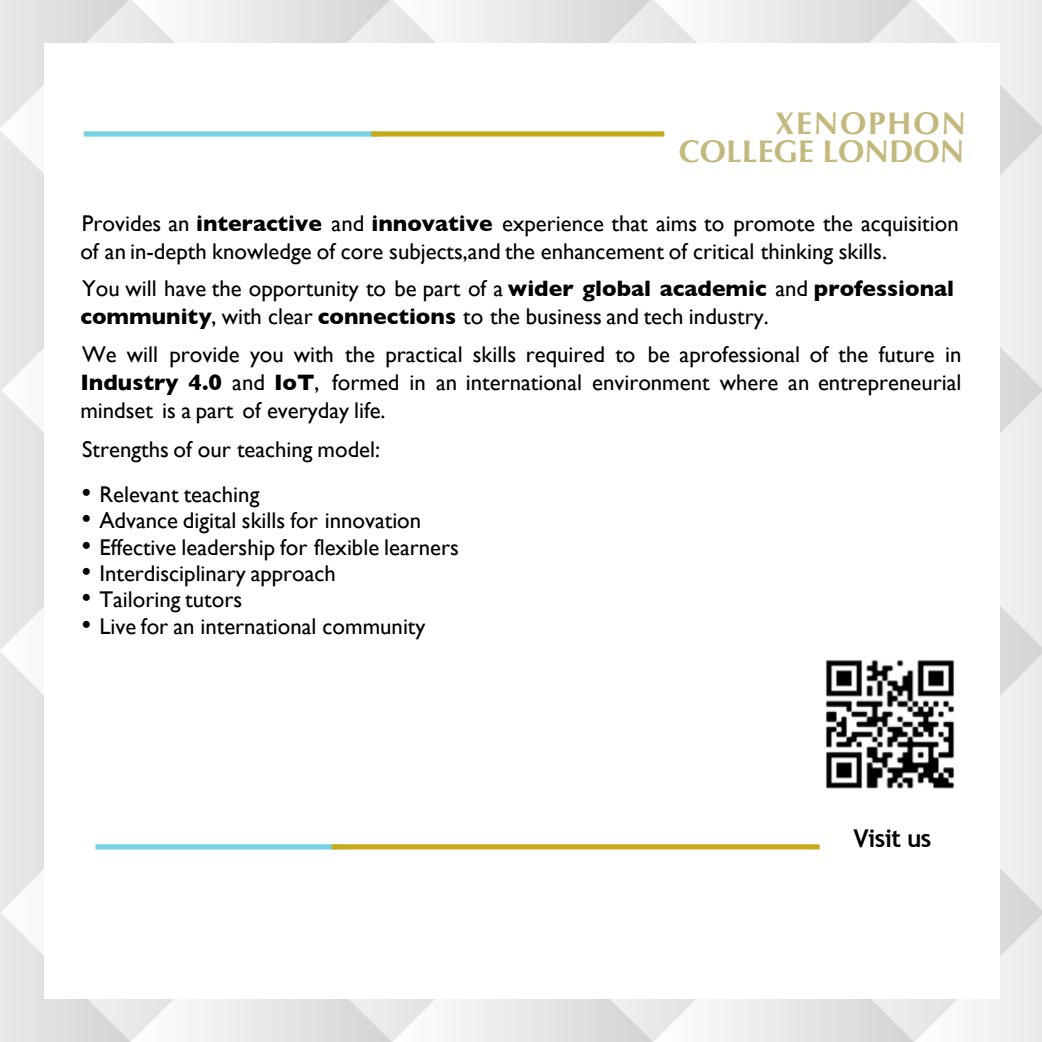
<style>
.page{position:relative;width:1042px;height:1042px;background:#fff}
.page>*{position:absolute;margin:0;border:0;box-sizing:border-box;transform-origin:0 0}
.t1{font:700 31.5px "Optima";color:#c3b97f}
.t2{font:700 31.5px "Optima";letter-spacing:.055em;color:#c3b97f}
.t3{font:700 24.5px "Trebuchet MS";letter-spacing:-.03em;color:#000}
.t4{font:22.75px/28.2px "Gill Sans";color:#000}
.s1{font-weight:700}
.s2{font-size:28px}
</style>
<div class="page">
<img style="left:1px;top:0;width:1040px;height:1041px">
<div style="left:44px;top:43px;width:955px;height:955px;background:#fff"></div>
<div style="left:95px;top:844px;width:243px;height:5px;background:#75d2e4"></div>
<div style="left:331px;top:844px;width:488px;height:5px;background:#c7aa1c"></div>
<img style="left:825px;top:660px;width:130px;height:129px">
<div style="left:84px;top:131px;width:295px;height:5px;background:#75d2e4"></div>
<div style="left:371px;top:131px;width:293px;height:5px;background:#c7aa1c"></div>
<h1 class="t2" style="left:775px;top:105px;width:192px">XENOPHON</h1>
<h1 class="t1" style="left:678px;top:133px;width:287px">COLLEGE LONDON</h1>
<p class="t4" style="left:80px;top:209px;width:879px">Provides an <span class="s1">interactive</span> and <span class="s1">innovative</span> experience that aims to promote the acquisition of an in-depth knowledge of core subjects,and the enhancement of critical thinking skills.</p>
<p class="t4" style="left:80px;top:273px;width:875px">You will have the opportunity to be part of a <span class="s1">wider global academic</span> and <span class="s1">professional community</span>, with clear <span class="s1">connections</span> to the business and tech industry.</p>
<p class="t4" style="left:80px;top:340px;width:882px;text-align:justify">We will provide you with the practical skills required to be aprofessional of the future in <span class="s1">Industry 4.0</span> and <span class="s1">IoT</span>, formed in an international environment where an entrepreneurial mindset is a part of everyday life.</p>
<p class="t4" style="left:82px;top:434px;width:299px">Strengths of our teaching model:</p>
<p class="t4" style="left:81px;top:480px;width:179px"><span class="s2">•</span> Relevant teaching</p>
<p class="t4" style="left:81px;top:506px;width:341px"><span class="s2">•</span> Advance digital skills for innovation</p>
<p class="t4" style="left:81px;top:533px;width:379px"><span class="s2">•</span> Effective leadership for flexible learners</p>
<p class="t4" style="left:81px;top:559px;width:256px"><span class="s2">•</span> Interdisciplinary approach</p>
<p class="t4" style="left:81px;top:585px;width:162px"><span class="s2">•</span> Tailoring tutors</p>
<p class="t4" style="left:81px;top:611px;width:345px"><span class="s2">•</span> Live for an international community</p>
<p class="t3" style="left:853px;top:822px;width:79px">Visit us</p>
</div>
